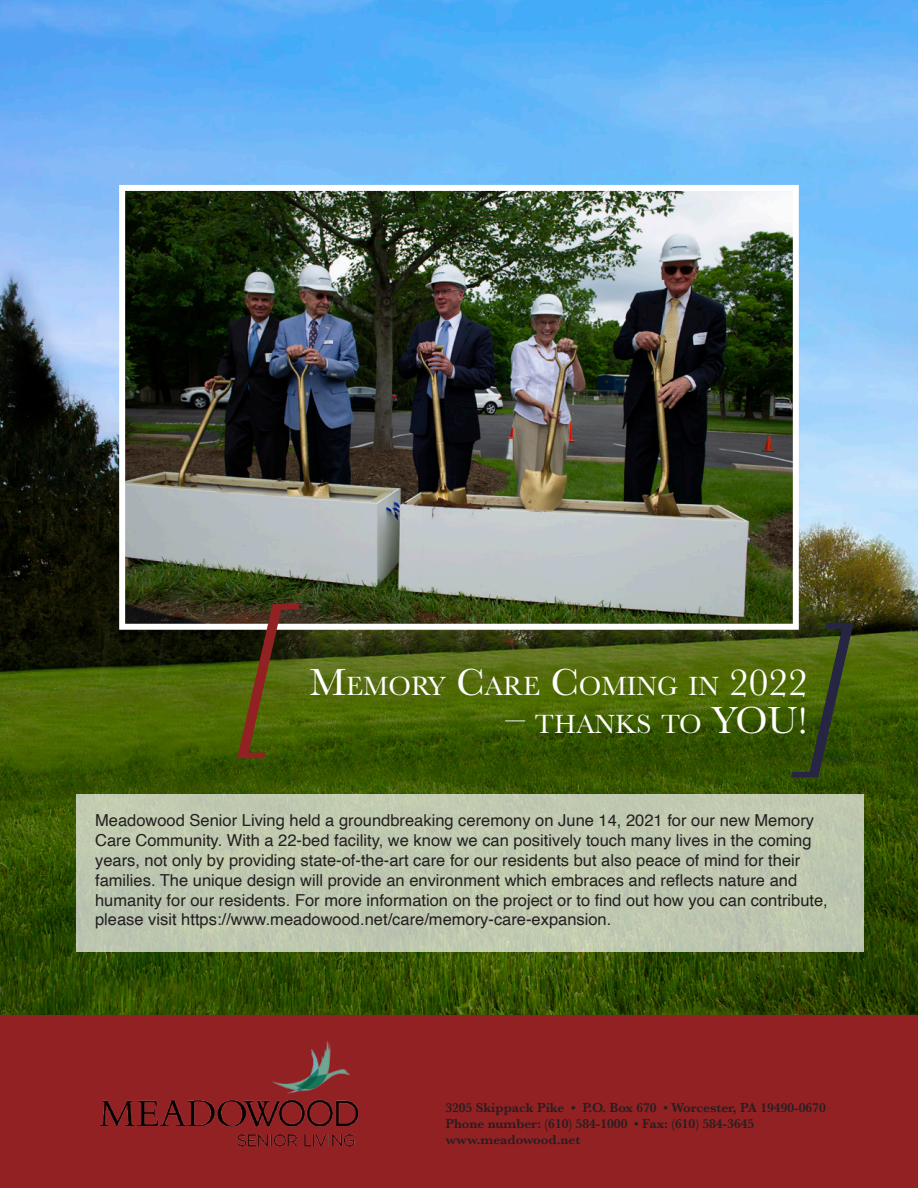
<style>
.page{position:relative;width:918px;height:1188px;background:#fff}
.page>*{position:absolute;margin:0;border:0;box-sizing:border-box;transform-origin:0 0}
.t1{font:183.75px "Monotype Corsiva";color:#922124}
.t2{font:183.75px "Monotype Corsiva";color:#262644}
.t3{font:39.15px "Baskerville";color:#fff}
.t4{font:27.45px "Baskerville";color:#fff}
.t5{font:16.5px/19.8px "Helvetica";color:#231f20}
.t6{font:600 13.5px "Baskerville";color:#231f20}
.s1{font-size:39.15px}
</style>
<div class="page">
<img style="left:0;top:0;width:918px;height:1015px">
<div style="left:76px;top:794px;width:788px;height:157px;background:#bfc9af"></div>
<img style="left:126px;top:192px;width:666px;height:431px">
<div style="left:119px;top:185px;width:680px;height:445px;border:6px solid #fff"></div>
<div style="left:0;top:1015px;width:918px;height:173px;background:#922124"></div>
<img style="left:100px;top:1040px;width:259px;height:106px">
<p class="t1" style="left:226px;top:560px;width:46px">[</p>
<p class="t2" style="left:785px;top:579px;width:60px">]</p>
<p class="t4" style="left:310px;top:669px;width:499px"><span class="s1">M</span>EMORY <span class="s1">C</span>ARE <span class="s1">C</span>OMING IN <span class="s1">2022</span></p>
<p class="t4" style="left:506px;top:707px;width:236px"><span class="s1">–</span> THANKS TO <span class="s1">YOU</span></p>
<p class="t3" style="left:798px;top:696px;width:11px">!</p>
<p class="t5" style="left:95px;top:811px;width:734px">Meadowood Senior Living held a groundbreaking ceremony on June 14, 2021 for our new Memory Care Community. With a 22-bed facility, we know we can positively touch many lives in the coming years, not only by providing state-of-the-art care for our residents but also peace of mind for their families. The unique design will provide an environment which embraces and reflects nature and humanity for our residents. For more information on the project or to find out how you can contribute, please visit https://www.meadowood.net/care/memory-care-expansion.</p>
<p class="t6" style="left:445px;top:1098px;width:382px">3205 Skippack Pike • P.O. Box 670 • Worcester, PA 19490-0670</p>
<p class="t6" style="left:445px;top:1114px;width:310px">Phone number: (610) 584-1000 • Fax: (610) 584-3645</p>
<p class="t6" style="left:445px;top:1130px;width:136px">www.meadowood.net</p>
</div>
